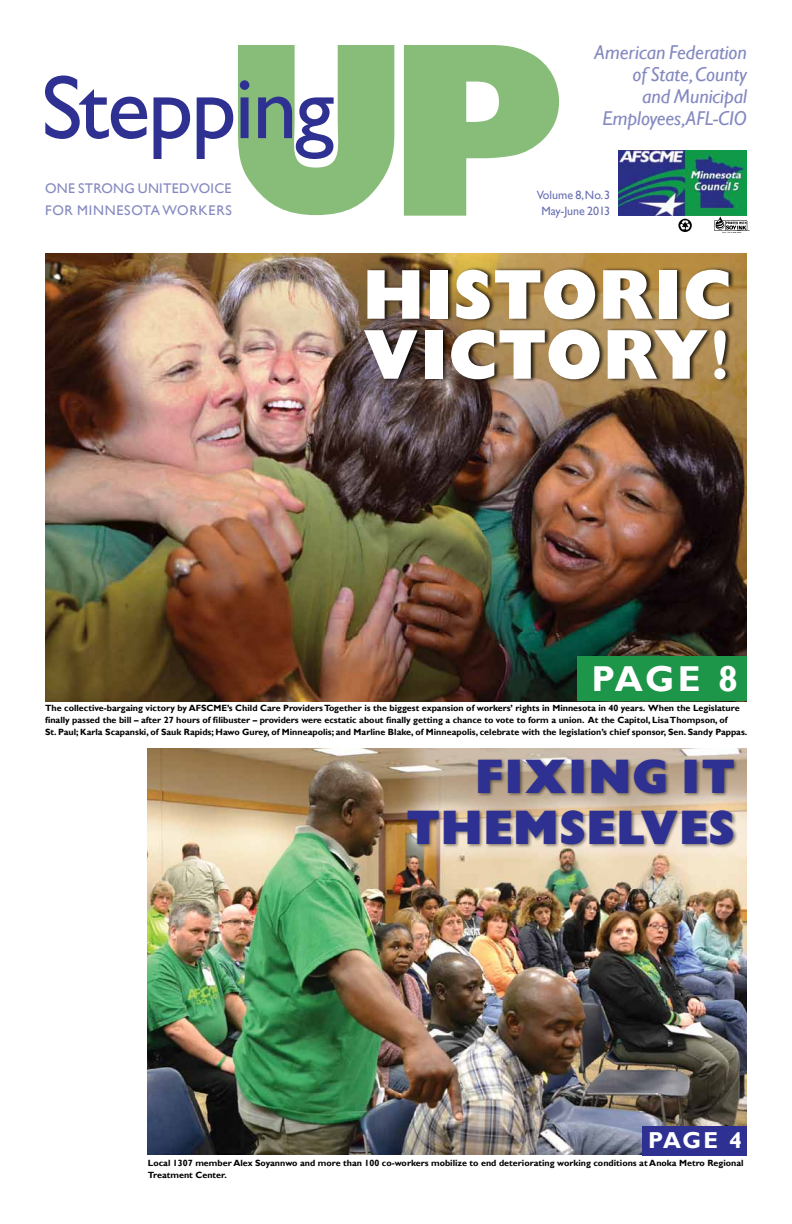
<style>
.page{position:relative;width:792px;height:1224px;background:#fff}
.page>*{position:absolute;margin:0;border:0;box-sizing:border-box;transform-origin:0 0}
.t1{font:70px/60px "Gill Sans Std Extra Bold Disp";letter-spacing:.03em;color:#fff}
.t2{font:48px/51px "Gill Sans Std Extra Bold Disp";letter-spacing:.03em;color:#2e3192;text-align:right}
.t3{font:700 36px "Gill Sans";color:#fff}
.t4{font:700 23px "Gill Sans";color:#fff}
.t5{font:italic 20px/22px "Gill Sans";color:#8489c0;text-align:right}
.t6{font:14px/22px "Gill Sans";letter-spacing:.02em;color:#8489c0}
.t7{font:12px/16px "Gill Sans";color:#6970b3;text-align:center}
.t8{font:700 9px/12px "Gill Sans";color:#000}
.s1{font-family:"Gill Sans Std";font-weight:700;font-stretch:condensed}
</style>
<div class="page">
<img style="left:45px;top:253px;width:702px;height:448px">
<img style="left:619px;top:151px;width:128px;height:65px">
<svg style="left:404px;top:45px;width:155px;height:171px"></svg>
<svg style="left:45px;top:75px;width:102px;height:64px"></svg>
<svg style="left:154px;top:97px;width:36px;height:62px"></svg>
<svg style="left:197px;top:45px;width:197px;height:170px"></svg>
<img style="left:714px;top:216px;width:36px;height:16px">
<img style="left:678px;top:218px;width:14px;height:14px">
<img style="left:148px;top:748px;width:599px;height:407px">
<div style="left:642px;top:1126px;width:105px;height:29px;background:#2e3192"></div>
<div style="left:577px;top:656px;width:170px;height:45px;background:#1d9649"></div>
<div style="left:406px;top:758px;width:332px;height:91px;background:#000;opacity:.5"></div>
<div style="left:364px;top:266px;width:372px;height:117px;background:#000;opacity:.75"></div>
<h3 class="t6" style="left:45px;top:178px;width:189px">ONE STRONG UNITED VOICE<br>FO R MINNESOTA WO RKERS</h3>
<h3 class="t5" style="left:595px;top:41px;width:154px">American Federation of State, County<br>and Municipal<br>Employees,AFL-CIO</h3>
<h3 class="t7" style="left:537px;top:187px;width:75px">VOLUME 8, NO. 3<br>MAY-JUNE 2013</h3>
<h1 class="t1" style="left:363px;top:265px;width:369px">HISTORIC<br>VICTORY<span class="s1">!</span></h1>
<h3 class="t3" style="left:592px;top:657px;width:148px">PAGE 8</h3>
<p class="t8" style="left:45px;top:703px;width:704px">The collective-bargaing victory by AFSCME’s Child Care Providers Together is the biggest expansion of workers’ rights in Minnesota in 40 years. When the Legislature finally passed the bill – after 27 hours of filibuster – providers were ecstatic about finally getting a chance to vote to form a union. At the Capitol, Lisa Thompson, of<br>St. Paul; Karla Scapanski, of Sauk Rapids; Hawo Gurey, of Minneapolis; and Marline Blake, of Minneapolis, celebrate with the legislation’s chief sponsor, Sen. Sandy Pappas.</p>
<h2 class="t2" style="left:407px;top:751px;width:330px">FIXING IT<br>THEMSELVES</h2>
<h3 class="t4" style="left:648px;top:1127px;width:95px">PAGE 4</h3>
<p class="t8" style="left:148px;top:1157px;width:597px">Local 1307 member Alex Soyannwo and more than 100 co-workers mobilize to end deteriorating working conditions at Anoka Metro Regional<br>Treatment Center.</p>
</div>
